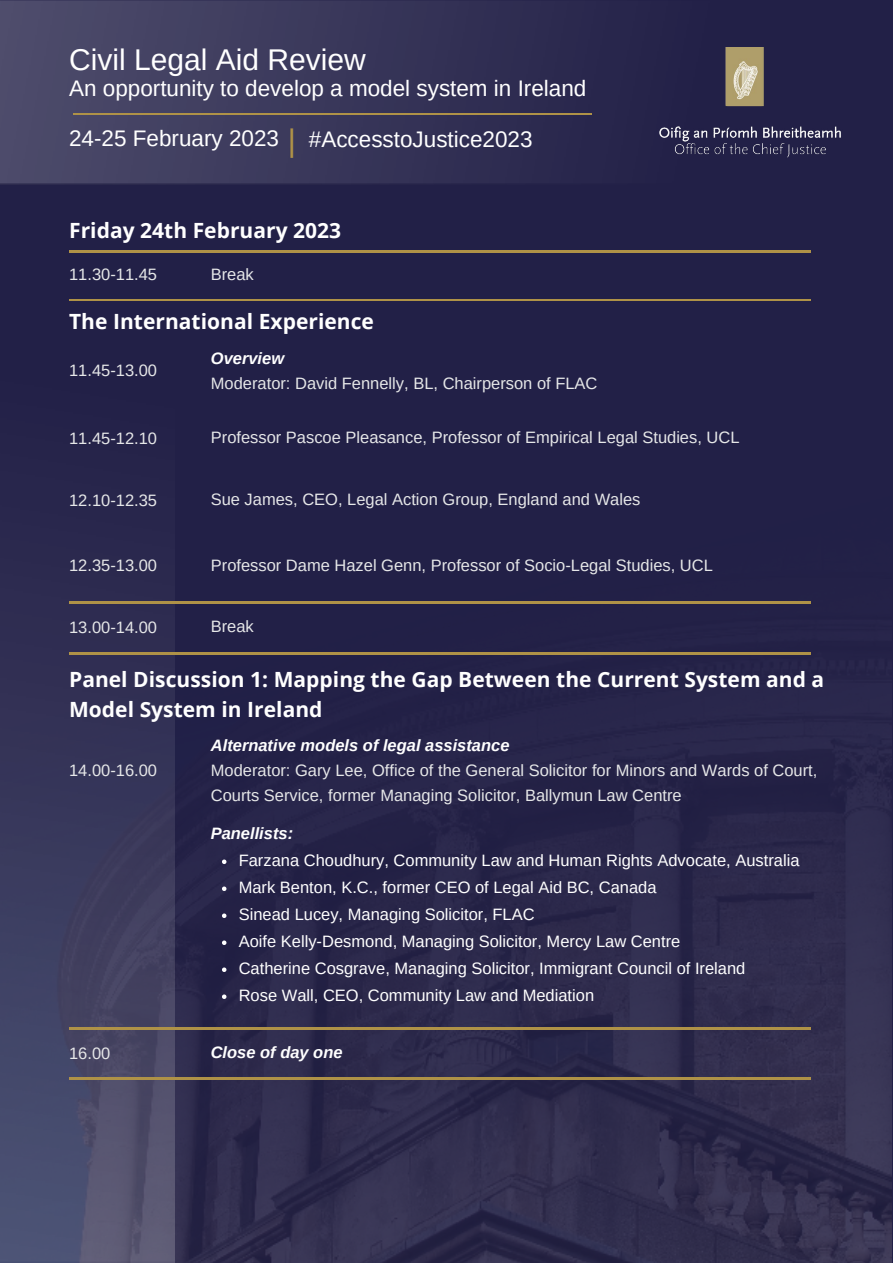
<style>
.page{position:relative;width:893px;height:1264px;background:#fff}
.page>*{position:absolute;margin:0;border:0;box-sizing:border-box;transform-origin:0 0}
.t1{font:30px "Arimo";color:#fff}
.t2{font:22.5px "Arimo";color:#fff}
.t3{font:700 21px/29.2px "Open Sans";color:#fff}
.t4{font:16.5px/24.8px "Arimo";color:#e6e7e8}
.t5{font:16.5px/27px "Arimo";color:#fff}
.t6{font:italic 700 16.5px "Arimo";color:#fff}
.s1{font-size:31.35px;color:#af9247}
</style>
<div class="page">
<div style="left:0;top:0;width:892px;height:1262px;background:#222047"></div>
<img style="left:174px;top:601px;width:717px;height:661px">
<img style="left:0;top:573px;width:174px;height:689px">
<img style="left:0;top:0;width:592px;height:184px">
<img style="left:659px;top:48px;width:182px;height:110px">
<hr style="left:74px;top:114px;width:77px;height:1px;background:#af9247">
<hr style="left:151px;top:114px;width:107px;height:1px;background:#af9247">
<hr style="left:258px;top:114px;width:333px;height:1px;background:#af9247">
<svg style="left:222px;top:859px;width:4px;height:5px"></svg>
<svg style="left:222px;top:886px;width:4px;height:5px"></svg>
<svg style="left:222px;top:913px;width:4px;height:5px"></svg>
<svg style="left:222px;top:940px;width:4px;height:5px"></svg>
<svg style="left:222px;top:967px;width:4px;height:5px"></svg>
<svg style="left:222px;top:994px;width:4px;height:4px"></svg>
<hr style="left:301px;top:251px;width:509px;height:1px;background:#af9247">
<hr style="left:70px;top:251px;width:110px;height:1px;background:#af9247">
<hr style="left:180px;top:251px;width:121px;height:1px;background:#af9247">
<hr style="left:301px;top:299px;width:509px;height:2px;background:#af9247">
<hr style="left:70px;top:299px;width:110px;height:2px;background:#af9247">
<hr style="left:180px;top:299px;width:121px;height:2px;background:#af9247">
<hr style="left:301px;top:602px;width:509px;height:1px;background:#af9247">
<hr style="left:70px;top:602px;width:110px;height:1px;background:#af9247">
<hr style="left:180px;top:602px;width:121px;height:1px;background:#af9247">
<hr style="left:301px;top:653px;width:509px;height:1px;background:#af9247">
<hr style="left:70px;top:653px;width:110px;height:1px;background:#af9247">
<hr style="left:180px;top:653px;width:121px;height:1px;background:#af9247">
<hr style="left:301px;top:1027px;width:509px;height:2px;background:#af9247">
<hr style="left:70px;top:1027px;width:110px;height:2px;background:#af9247">
<hr style="left:180px;top:1027px;width:121px;height:2px;background:#af9247">
<hr style="left:301px;top:1077px;width:509px;height:2px;background:#af9247">
<hr style="left:70px;top:1077px;width:110px;height:2px;background:#af9247">
<hr style="left:180px;top:1077px;width:121px;height:2px;background:#af9247">
<h1 class="t1" style="left:69px;top:43px;width:298px">Civil Legal Aid Review</h1>
<h2 class="t2" style="left:69px;top:76px;width:518px">An opportunity to develop a model system in Ireland</h2>
<h2 class="t2" style="left:69px;top:127px;width:465px">24-25 February 2023 <span class="s1">|</span> #AccesstoJustice2023</h2>
<p class="t3" style="left:69px;top:215px;width:273px">Friday 24th February 2023</p>
<p class="t4" style="left:69px;top:262px;width:89px">11.30-11.45</p>
<p class="t4" style="left:211px;top:261px;width:45px">Break</p>
<p class="t3" style="left:69px;top:306px;width:306px">The International Experience</p>
<p class="t6" style="left:211px;top:349px;width:75px">Overview</p>
<p class="t4" style="left:211px;top:370px;width:388px">Moderator: David Fennelly, BL, Chairperson of FLAC</p>
<p class="t4" style="left:69px;top:358px;width:89px">11.45-13.00</p>
<p class="t4" style="left:69px;top:425px;width:89px">11.45-12.10</p>
<p class="t4" style="left:211px;top:425px;width:530px">Professor Pascoe Pleasance, Professor of Empirical Legal Studies, UCL</p>
<p class="t4" style="left:69px;top:488px;width:89px">12.10-12.35</p>
<p class="t4" style="left:211px;top:487px;width:431px">Sue James, CEO, Legal Action Group, England and Wales</p>
<p class="t4" style="left:69px;top:553px;width:89px">12.35-13.00</p>
<p class="t4" style="left:211px;top:552px;width:503px">Professor Dame Hazel Genn, Professor of Socio-Legal Studies, UCL</p>
<p class="t4" style="left:69px;top:614px;width:89px">13.00-14.00</p>
<p class="t4" style="left:211px;top:614px;width:45px">Break</p>
<p class="t3" style="left:69px;top:664px;width:756px">Panel Discussion 1: Mapping the Gap Between the Current System and a<br>Model System in Ireland</p>
<p class="t4" style="left:69px;top:758px;width:89px">14.00-16.00</p>
<p class="t6" style="left:211px;top:736px;width:300px">Alternative models of legal assistance</p>
<p class="t4" style="left:211px;top:758px;width:608px">Moderator: Gary Lee, Office of the General Solicitor for Minors and Wards of Court,<br>Courts Service, former Managing Solicitor, Ballymun Law Centre</p>
<p class="t6" style="left:211px;top:824px;width:84px">Panellists:</p>
<p class="t5" style="left:239px;top:847px;width:562px">Farzana Choudhury, Community Law and Human Rights Advocate, Australia Mark Benton, K.C., former CEO of Legal Aid BC, Canada<br>Sinead Lucey, Managing Solicitor, FLAC<br>Aoife Kelly-Desmond, Managing Solicitor, Mercy Law Centre<br>Catherine Cosgrave, Managing Solicitor, Immigrant Council of Ireland<br>Rose Wall, CEO, Community Law and Mediation</p>
<p class="t4" style="left:69px;top:1040px;width:43px">16.00</p>
<p class="t6" style="left:211px;top:1043px;width:133px">Close of day one</p>
</div>
